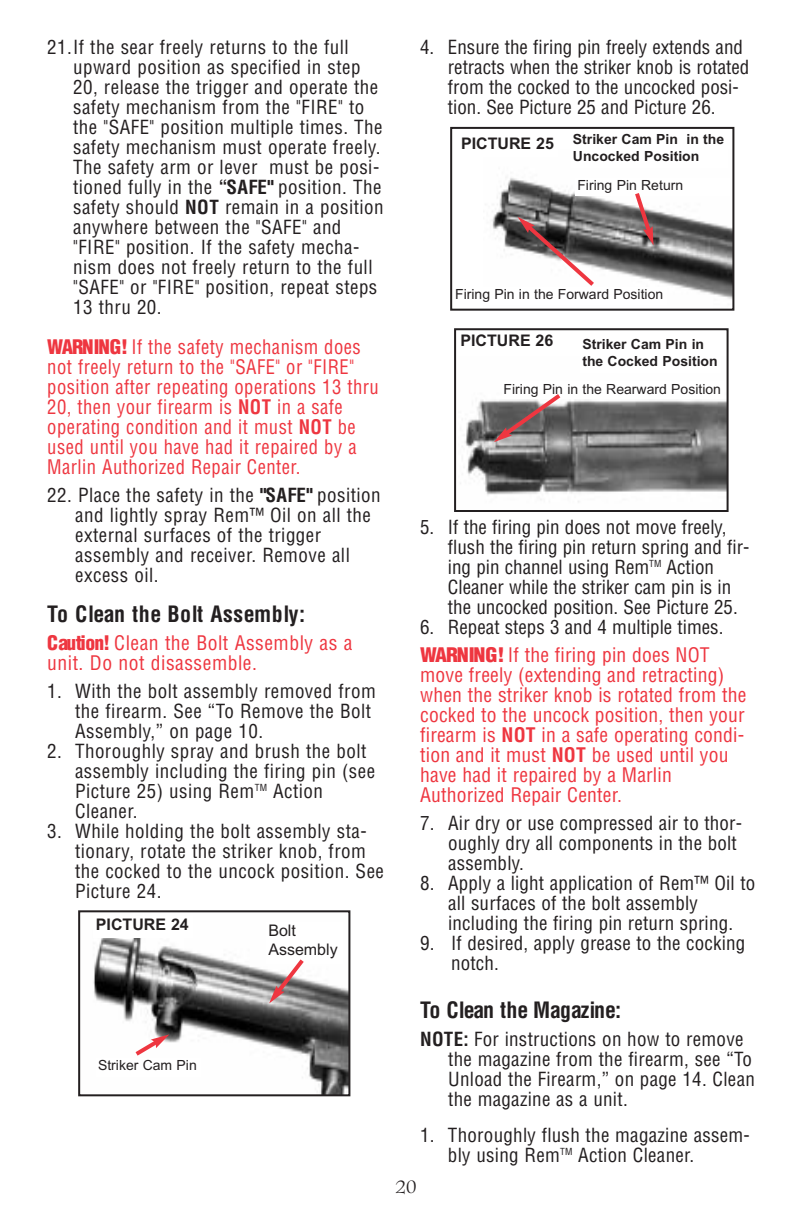
<style>
.page{position:relative;width:792px;height:1224px;background:#fff}
.page>*{position:absolute;margin:0;border:0;box-sizing:border-box;transform-origin:0 0}
.t1{font:700 condensed 22px "Helvetica";letter-spacing:.025em;color:#231f20}
.t2{font:700 condensed 22px "Helvetica";letter-spacing:-.03em;color:#231f20}
.t3{font:20px "Bernhard Modern";color:#231f20}
.t4{font:condensed 19.6px/20px "Helvetica";letter-spacing:.025em;color:#ee3640}
.t5{font:condensed 19.6px/20px "Helvetica";letter-spacing:.025em;color:#ee3640;scale:.95 1}
.t6{font:condensed 19px/20px "Helvetica";letter-spacing:.025em;color:#231f20}
.t7{font:condensed 19px/20px "Helvetica";color:#231f20}
.t8{font:700 16px "Arial";color:#231f20}
.t9{font:16px/19.2px "Arial";color:#231f20}
.t10{font:14px "Arial";color:#231f20}
.t11{font:700 14px/16.8px "Arial";color:#231f20}
.s1{font-weight:700}
.s2{font-weight:900}
</style>
<div class="page">
<img style="left:93px;top:938px;width:254px;height:155px">
<div style="left:78px;top:910px;width:272px;height:186px;border:2px solid #231f20"></div>
<img style="left:492px;top:178px;width:239px;height:121px">
<div style="left:450px;top:127px;width:284px;height:184px;border:2px solid #231f20"></div>
<img style="left:460px;top:400px;width:266px;height:102px">
<div style="left:454px;top:328px;width:275px;height:184px;border:2px solid #231f20"></div>
<div style="left:266px;top:922px;width:77px;height:42px;background:#fff"></div>
<div style="left:96px;top:1058px;width:105px;height:19px;background:#fff"></div>
<svg style="left:131px;top:1034px;width:38px;height:24px"></svg>
<svg style="left:269px;top:959px;width:39px;height:44px"></svg>
<div style="left:453px;top:287px;width:214px;height:18px;background:#fff"></div>
<svg style="left:518px;top:217px;width:80px;height:70px"></svg>
<div style="left:575px;top:178px;width:155px;height:17px;background:#fff"></div>
<svg style="left:632px;top:193px;width:22px;height:52px"></svg>
<svg style="left:494px;top:394px;width:71px;height:48px;background:#907e7f"></svg>
<p class="t6" style="left:73px;top:37px;width:312px;text-indent:-26px">21.If the sear freely returns to the full upward position as specified in step 20, release the trigger and operate the safety mechanism from the "FIRE" to the "SAFE" position multiple times. The safety mechanism must operate freely.<br>The safety arm or lever must be posi&shy;tioned fully in the <span class="s1">“SAFE"</span> position. The safety should <span class="s1">NOT</span> remain in a position anywhere between the "SAFE" and "FIRE" position. If the safety mecha&shy;nism does not freely return to the full "SAFE" or "FIRE" position, repeat steps 13 thru 20.</p>
<p class="t5" style="left:47px;top:337px;width:351px"><span class="s2">WARNING!</span>If the safety mechanism does not freely return to the "SAFE" or "FIRE" position after repeating operations 13 thru 20, then your firearm is <span class="s1">NOT</span> in a safe operating condition and it must <span class="s1">NOT</span> be used until you have had it repaired by a Marlin Authorized Repair Center.</p>
<p class="t6" style="left:75px;top:485px;width:307px;text-indent:-28px">22. Place the safety in the <span class="s1">"SAFE"</span> position and lightly spray Rem™ Oil on all the external surfaces of the trigger assembly and receiver. Remove all excess oil.</p>
<p class="t1" style="left:47px;top:601px;width:260px">To Clean the Bolt Assembly:</p>
<p class="t4" style="left:47px;top:633px;width:307px"><span class="s2">Caution!</span> Clean the Bolt Assembly as a unit. Do not disassemble.</p>
<p class="t6" style="left:75px;top:681px;width:302px;text-indent:-28px">1. With the bolt assembly removed from the firearm. See “To Remove the Bolt<br>Assembly,” on page 10.</p>
<p class="t6" style="left:75px;top:741px;width:302px;text-indent:-28px">2. Thoroughly spray and brush the bolt assembly including the firing pin (see<br>Picture 25) using Rem<sup>TM</sup> Action<br>Cleaner.</p>
<p class="t6" style="left:75px;top:821px;width:310px;text-indent:-28px">3. While holding the bolt assembly sta&shy;tionary, rotate the striker knob, from the cocked to the uncock position. See<br>Picture 24.</p>
<p class="t8" style="left:96px;top:915px;width:94px">PICTURE 24</p>
<p class="t10" style="left:98px;top:1057px;width:100px">Striker Cam Pin</p>
<p class="t9" style="left:268px;top:921px;width:71px">Bolt<br>Assembly</p>
<p class="t7" style="left:448px;top:37px;width:303px;text-indent:-28px">4. Ensure the firing pin freely extends and retracts when the striker knob is rotated from the cocked to the uncocked posi&shy;tion. See Picture 25 and Picture 26.</p>
<p class="t8" style="left:461px;top:134px;width:94px">PICTURE 25</p>
<p class="t11" style="left:573px;top:131px;width:153px">Striker Cam Pin in the<br>Uncocked Position</p>
<p class="t10" style="left:577px;top:177px;width:107px">Firing Pin Return</p>
<p class="t10" style="left:455px;top:286px;width:210px">Firing Pin in the Forward Position</p>
<p class="t8" style="left:460px;top:331px;width:94px">PICTURE 26</p>
<p class="t11" style="left:582px;top:336px;width:137px">Striker Cam Pin in the Cocked Position</p>
<p class="t10" style="left:504px;top:381px;width:219px">Firing Pin in the Rearward Position</p>
<p class="t7" style="left:448px;top:517px;width:303px;text-indent:-28px">5. If the firing pin does not move freely, flush the firing pin return spring and fir&shy;ing pin channel using Rem<sup>TM</sup> Action Cleaner while the striker cam pin is in the uncocked position. See Picture 25.</p>
<p class="t7" style="left:420px;top:617px;width:305px">6. Repeat steps 3 and 4 multiple times.</p>
<p class="t4" style="left:420px;top:645px;width:328px"><span class="s2">WARNING!</span>If the firing pin does NOT move freely (extending and retracting) when the striker knob is rotated from the cocked to the uncock position, then your firearm is <span class="s1">NOT</span> in a safe operating condi&shy;tion and it must <span class="s1">NOT</span> be used until you have had it repaired by a Marlin Authorized Repair Center.</p>
<p class="t6" style="left:448px;top:813px;width:295px;text-indent:-28px">7. Air dry or use compressed air to thor&shy;oughly dry all components in the bolt assembly.</p>
<p class="t6" style="left:448px;top:873px;width:309px;text-indent:-28px">8. Apply a light application of Rem™ Oil to all surfaces of the bolt assembly including the firing pin return spring.</p>
<p class="t6" style="left:451px;top:933px;width:296px;text-indent:-31px">9. If desired, apply grease to the cocking notch.</p>
<p class="t2" style="left:420px;top:997px;width:203px">To Clean the Magazine:</p>
<p class="t6" style="left:448px;top:1029px;width:308px;text-indent:-28px"><span class="s1">NOTE:</span> For instructions on how to remove the magazine from the firearm, see “To Unload the Firearm,” on page 14. Clean the magazine as a unit.</p>
<p class="t6" style="left:448px;top:1125px;width:304px;text-indent:-28px">1. Thoroughly flush the magazine assem&shy;bly using Rem<sup>TM</sup> Action Cleaner.</p>
<p class="t3" style="left:395px;top:1177px;width:23px">20</p>
</div>
